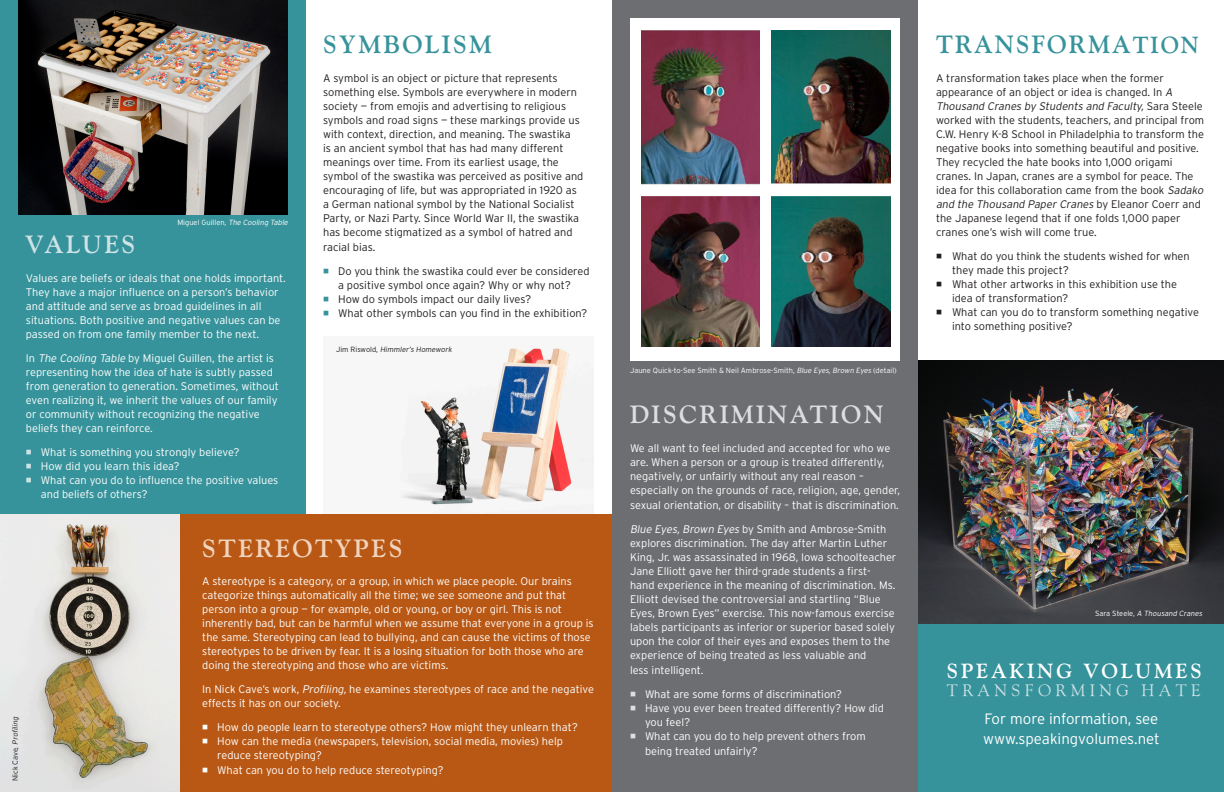
<style>
.page{position:relative;width:1224px;height:792px;background:#fff}
.page>*{position:absolute;margin:0;border:0;box-sizing:border-box;transform-origin:0 0}
.t1{font:700 25px "Goudy Old Style BT";letter-spacing:.09em;color:#37939b}
.t2{font:700 25px "Goudy Old Style BT";letter-spacing:.1em;color:#dddee0}
.t3{font:700 25px "Goudy Old Style BT";letter-spacing:.1em;color:#f0d4be}
.t4{font:700 25px "Goudy Old Style BT";letter-spacing:.1em;color:#cfe3e6}
.t5{font:700 20.5px "Goudy Old Style BT";letter-spacing:.14em;color:#fff}
.t6{font:16.7px "Goudy Old Style BT";letter-spacing:.265em;color:#cfe3e6}
.t7{font:300 15px "Interstate";color:#fff}
.t8{font:300 11px/14px "Interstate";color:#fff}
.t9{font:300 11px/14px "Interstate";color:#231f20}
.t10{font:300 7.5px "Interstate";color:#fff}
.t11{font:italic 300 7.5px "Interstate";color:#fff}
.t12{font:italic 300 7.5px "Interstate";color:#231f20}
.t13{font:300 7.5px "Interstate";letter-spacing:-.005em;color:#231f20}
.s1{font-style:normal}
.s2{font-style:italic}
.s3{color:#cfe3e6}
.s4{color:#37939b}
.s5{color:#dddee0}
.s6{font-size:23.3px}
</style>
<div class="page">
<div style="left:612px;top:0;width:306px;height:792px;background:#6d6e71"></div>
<div style="left:630px;top:18px;width:270px;height:343px;background:#fff"></div>
<div style="left:0;top:0;width:306px;height:514px;background:#37939b"></div>
<div style="left:918px;top:624px;width:306px;height:168px;background:#37939b"></div>
<img style="left:641px;top:30px;width:119px;height:316px">
<img style="left:771px;top:30px;width:119px;height:316px">
<img style="left:918px;top:361px;width:306px;height:263px">
<img style="left:18px;top:0;width:270px;height:215px">
<img style="left:399px;top:346px;width:195px;height:168px">
<div style="left:0;top:514px;width:612px;height:278px;background:#b95814"></div>
<img style="left:0;top:514px;width:179px;height:278px">
<p class="t4" style="left:25px;top:229px;width:111px">VALUES</p>
<p class="t11" style="left:177px;top:218px;width:114px"><span class="s1">Miguel Guillen,</span> The Cooling Table</p>
<p class="t8" style="left:26px;top:271px;width:261px">Values are beliefs or ideals that one holds important.<br>They have a major influence on a person’s behavior and attitude and serve as broad guidelines in all situations. Both positive and negative values can be passed on from one family member to the next.</p>
<p class="t8" style="left:26px;top:351px;width:255px">In <span class="s2">The Cooling Table</span> by Miguel Guillen, the artist is representing how the idea of hate is subtly passed from generation to generation. Sometimes, without even realizing it, we inherit the values of our family or community without recognizing the negative beliefs they can reinforce.</p>
<p class="t8" style="left:26px;top:445px;width:215px"><span class="s3">■</span> What is something you strongly believe?</p>
<p class="t8" style="left:26px;top:459px;width:155px"><span class="s3">■</span> How did you learn this idea?</p>
<p class="t8" style="left:41px;top:473px;width:239px;text-indent:-15px"><span class="s3">■</span> What can you do to influence the positive values and beliefs of others?</p>
<p class="t1" style="left:323px;top:29px;width:170px">SYMBOLISM</p>
<p class="t9" style="left:323px;top:71px;width:262px">A symbol is an object or picture that represents something else. Symbols are everywhere in modern society — from emojis and advertising to religious symbols and road signs — these markings provide us with context, direction, and meaning. The swastika<br>is an ancient symbol that has had many different meanings over time. From its earliest usage, the symbol of the swastika was perceived as positive and encouraging of life, but was appropriated in 1920 as a German national symbol by the National Socialist Party, or Nazi Party. Since World War II, the swastika has become stigmatized as a symbol of hatred and</p>
<p class="t9" style="left:323px;top:240px;width:54px">racial bias.</p>
<p class="t9" style="left:323px;top:264px;width:268px;text-align:center"><span class="s4">■</span> Do you think the swastika could ever be considered a positive symbol once again? Why or why not?</p>
<p class="t9" style="left:323px;top:292px;width:210px"><span class="s4">■</span> How do symbols impact our daily lives?</p>
<p class="t9" style="left:323px;top:306px;width:266px"><span class="s4">■</span> What other symbols can you find in the exhibition?</p>
<p class="t12" style="left:336px;top:346px;width:119px"><span class="s1">J i m R i swo l d ,</span> Himmler’s Homework</p>
<p class="t13" style="left:11px;top:781px;width:66px;rotate:-90deg">Nick Cave, <span class="s2">Profiling</span></p>
<p class="t3" style="left:202px;top:533px;width:201px">STEREOTYPES</p>
<p class="t8" style="left:202px;top:574px;width:393px">A stereotype is a category, or a group, in which we place people. Our brains categorize things automatically all the time; we see someone and put that person into a group — for example, old or young, or boy or girl. This is not inherently bad, but can be harmful when we assume that everyone in a group is the same. Stereotyping can lead to bullying, and can cause the victims of those stereotypes to be driven by fear. It is a losing situation for both those who are doing the stereotyping and those who are victims.</p>
<p class="t8" style="left:202px;top:682px;width:393px">In Nick Cave’s work, <span class="s2">Profiling,</span> he examines stereotypes of race and the negative effects it has on our society.</p>
<p class="t8" style="left:202px;top:720px;width:377px">■ How do people learn to stereotype others? How might they unlearn that?</p>
<p class="t8" style="left:217px;top:734px;width:347px;text-indent:-15px">■ How can the media (newspapers, television, social media, movies) help reduce stereotyping?</p>
<p class="t8" style="left:202px;top:763px;width:243px">■ What can you do to help reduce stereotyping?</p>
<p class="t10" style="left:630px;top:366px;width:268px">Jaune Quick-to-See Smith &amp; Neil Ambrose-Smith, <span class="s2">Blue Eyes, Brown Eyes</span> (detail)</p>
<p class="t2" style="left:630px;top:399px;width:255px">DISCRIMINATION</p>
<p class="t8" style="left:630px;top:441px;width:272px">We all want to feel included and accepted for who we are. When a person or a group is treated differently, negatively, or unfairly without any real reason – especially on the grounds of race, religion, age, gender,</p>
<p class="t8" style="left:630px;top:498px;width:270px">sexual orientation, or disability – that is discrimination.</p>
<p class="t8" style="left:630px;top:522px;width:268px"><span class="s2">Blue Eyes, Brown Eyes</span> by Smith and Ambrose-Smith explores discrimination. The day after Martin Luther King, Jr. was assassinated in 1968, Iowa schoolteacher Jane Elliott gave her third-grade students a first&shy;hand experience in the meaning of discrimination. Ms.<br>Elliott devised the controversial and startling “Blue Eyes, Brown Eyes” exercise. This now-famous exercise labels participants as inferior or superior based solely upon the color of their eyes and exposes them to the experience of being treated as less valuable and</p>
<p class="t8" style="left:630px;top:663px;width:75px">less intelligent.</p>
<p class="t8" style="left:630px;top:687px;width:213px"><span class="s5">■</span> What are some forms of discrimination?</p>
<p class="t8" style="left:645px;top:701px;width:240px;text-indent:-15px"><span class="s5">■</span> Have you ever been treated differently? How did you feel?</p>
<p class="t8" style="left:645px;top:729px;width:222px;line-height:15px;text-indent:-15px"><span class="s5">■</span> What can you do to help prevent others from being treated unfairly?</p>
<p class="t1" style="left:936px;top:29px;width:264px">TRANSFORMA<span class="s6">TION</span></p>
<p class="t9" style="left:936px;top:71px;width:271px">A transformation takes place when the former appearance of an object or idea is changed. In <span class="s2">A Thousand Cranes by Students and Faculty,</span> S a ra S t e e l e worked with the students, teachers, and principal from C.W. Henry K-8 School in Philadelphia to transform the negative books into something beautiful and positive.<br>They recycled the hate books into 1,000 origami cranes. In Japan, cranes are a symbol for peace. The idea for this collaboration came from the book <span class="s2">Sadako and the Thousand Paper Cranes</span> by E l e a n o r C o e r r a n d the Japanese legend that if one folds 1,000 paper cranes one’s wish will come true.</p>
<p class="t9" style="left:952px;top:249px;width:239px;text-indent:-16px">■ What do you think the students wished for when they made this project?</p>
<p class="t9" style="left:952px;top:277px;width:227px;text-indent:-16px">■ What other artworks in this exhibition use the idea of transformation?</p>
<p class="t9" style="left:952px;top:305px;width:249px;text-indent:-16px">■ What can you do to transform something negative into something positive?</p>
<p class="t11" style="left:1095px;top:609px;width:110px"><span class="s1">S a ra S t e e l e ,</span> A Thousand Cranes</p>
<p class="t5" style="left:947px;top:658px;width:256px">SPEAKING VOLUMES</p>
<p class="t6" style="left:947px;top:680px;width:255px">TRANSFORMING HATE</p>
<p class="t7" style="left:985px;top:710px;width:175px">For more information, see</p>
<p class="t7" style="left:983px;top:730px;width:178px">www.speakingvolumes.net</p>
</div>
